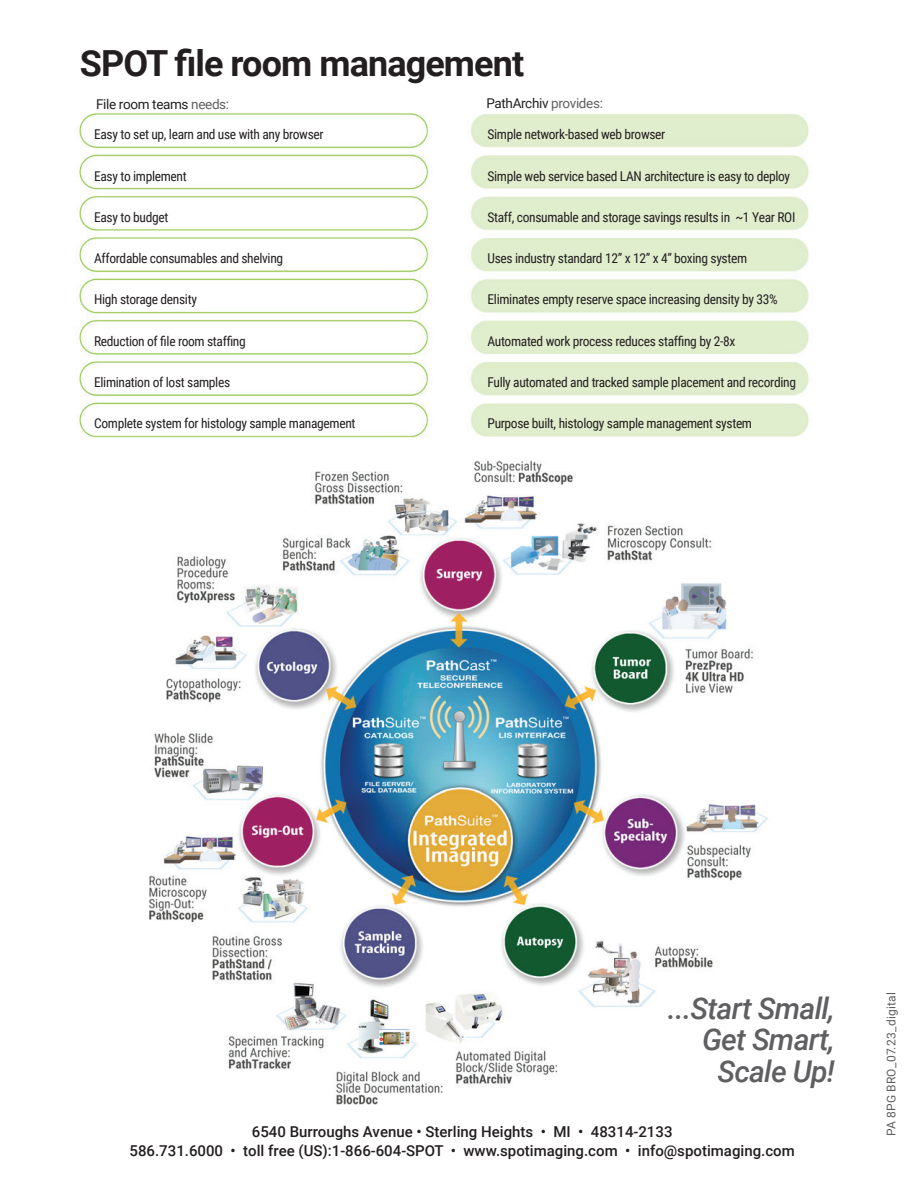
<style>
.page{position:relative;width:918px;height:1188px;background:#fff}
.page>*{position:absolute;margin:0;border:0;box-sizing:border-box;transform-origin:0 0}
.t1{font:700 36px "Roboto";letter-spacing:-.025em;color:#231f20}
.t2{font:italic 500 30px/31.5px "Roboto";letter-spacing:-.025em;color:#5f5f62;text-align:right}
.t3{font:500 15px/19.5px "Roboto";color:#231f20;text-align:center}
.t4{font:13.5px "Roboto Condensed";letter-spacing:-.025em;color:#231f20}
.t5{font:13.5px "Roboto";letter-spacing:-.025em;color:#231f20}
.t6{font:12px "Roboto";letter-spacing:.015em;color:#5f5f62}
.s1{color:#5f5f62}
</style>
<div class="page">
<img style="left:79px;top:113px;width:730px;height:325px">
<img style="left:149px;top:460px;width:620px;height:645px">
<h1 class="t1" style="left:80px;top:38px;width:446px">SPOT file room management</h1>
<p class="t5" style="left:96px;top:95px;width:135px">File room teams <span class="s1">needs:</span></p>
<p class="t5" style="left:486px;top:94px;width:118px">PathArchiv <span class="s1">provides:</span></p>
<p class="t4" style="left:94px;top:125px;width:231px">Easy to set up, learn and use with any browser</p>
<p class="t4" style="left:94px;top:166px;width:94px">Easy to implement</p>
<p class="t4" style="left:94px;top:208px;width:76px">Easy to budget</p>
<p class="t4" style="left:94px;top:249px;width:191px">Affordable consumables and shelving</p>
<p class="t4" style="left:94px;top:290px;width:104px">High storage density</p>
<p class="t4" style="left:94px;top:331px;width:153px">Reduction of file room staffing</p>
<p class="t4" style="left:94px;top:373px;width:138px">Elimination of lost samples</p>
<p class="t4" style="left:94px;top:414px;width:263px">Complete system for histology sample management</p>
<p class="t4" style="left:488px;top:125px;width:179px">Simple network-based web browser</p>
<p class="t4" style="left:488px;top:166px;width:304px">Simple web service based LAN architecture is easy to deploy</p>
<p class="t4" style="left:488px;top:208px;width:309px">Staff, consumable and storage savings results in ~1 Year ROI</p>
<p class="t4" style="left:488px;top:249px;width:261px">Uses industry standard 12” x 12” x 4” boxing system</p>
<p class="t4" style="left:488px;top:290px;width:292px">Eliminates empty reserve space increasing density by 33%</p>
<p class="t4" style="left:488px;top:331px;width:249px">Automated work process reduces staffing by 2-8x</p>
<p class="t4" style="left:488px;top:373px;width:310px">Fully automated and tracked sample placement and recording</p>
<p class="t4" style="left:488px;top:414px;width:266px">Purpose built, histology sample management system</p>
<h2 class="t2" style="left:668px;top:991px;width:168px">...Start Small,<br>Get Smart,<br>Scale Up!</h2>
<p class="t3" style="left:130px;top:1121px;width:667px">6540 Burroughs Avenue • Sterling Heights • MI • 48314-2133<br>586.731.6000 • toll free (US):1-866-604-SPOT • www.spotimaging.com • info@spotimaging.com</p>
<p class="t6" style="left:883px;top:1136px;width:145px;rotate:-90deg">PA 8PG BRO_07.23_digital</p>
</div>
